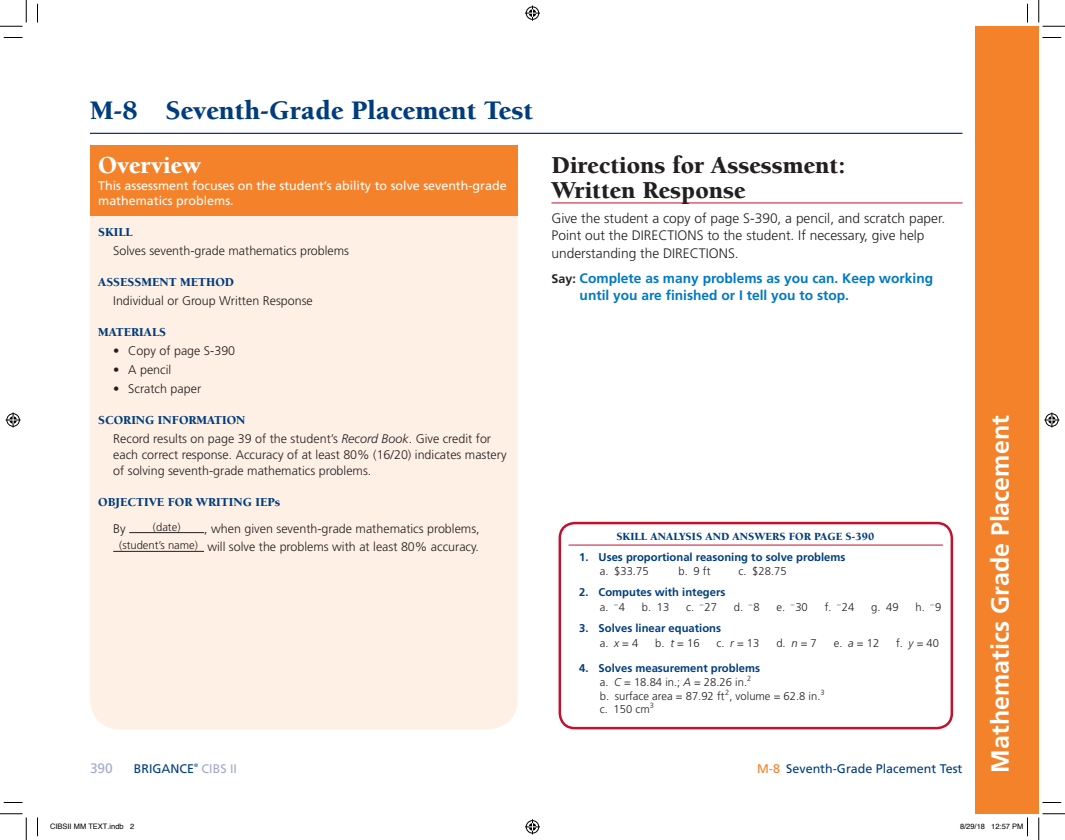
<style>
.page{position:relative;width:1065px;height:840px;background:#fff}
.page>*{position:absolute;margin:0;border:0;box-sizing:border-box;transform-origin:0 0}
.t1{font:900 27.5px "Berkeley Std";color:#013d7d}
.t2{font:900 25px/25px "Berkeley Std";color:#231f20}
.t3{font:700 25px "Frutiger LT Std";color:#fff}
.t4{font:900 25px "Berkeley Std";color:#fff}
.t5{font:300 13.75px/17.5px "Frutiger LT Std";color:#231f20}
.t6{font:700 13.75px/17.5px "Frutiger LT Std";color:#0079c2}
.t7{font:13.75px "Frutiger LT Std";color:#a0abcd}
.t8{font:300 12.5px/16.2px "Frutiger LT Std";color:#231f20}
.t9{font:12.5px/15px "Frutiger LT Std";color:#fff}
.t10{font:900 12.5px "Berkeley Std";color:#013d7d}
.t11{font:12.5px "Frutiger LT Std";color:#013d7d}
.t12{font:12.5px "Frutiger LT Std";color:#a0abcd}
.t13{font:300 11.25px/13.8px "Frutiger LT Std";color:#231f20}
.t14{font:700 11.25px/15px "Frutiger LT Std";color:#013d7d}
.t15{font:900 11.25px "Berkeley Std";color:#013d7d}
.t16{font:7.5px "Helvetica";color:#000}
.t17{font:5px "Frutiger LT Std";color:#013d7d}
.s1{font-style:italic}
.s2{font-size:12.5px;color:#231f20}
.s3{font-weight:300;color:#231f20}
.s4{font-weight:300;font-style:italic;color:#231f20}
.s5{font-weight:700;color:#013d7d}
.s6{color:#f4822b}
</style>
<div class="page">
<div style="left:975px;top:26px;width:64px;height:788px;background:#f4822b"></div>
<hr style="left:90px;top:133px;width:872px;height:1px;background:#013d7d">
<hr style="left:552px;top:203px;width:410px;height:1px;background:#c3102f">
<hr style="left:569px;top:545px;width:374px;height:1px;background:#c3102f">
<div style="left:559px;top:522px;width:394px;height:207px;border:2px solid #c3102f;border-radius:15px"></div>
<div style="left:90px;top:156px;width:428px;height:573px;background:#fef0e4;border-radius:30px"></div>
<div style="left:90px;top:146px;width:428px;height:70px;background:#f4822b"></div>
<hr style="left:129px;top:532px;width:75px;height:1px;background:#231f20">
<hr style="left:113px;top:551px;width:91px;height:1px;background:#231f20">
<svg style="left:4px;top:37px;width:18px;height:1px"></svg>
<svg style="left:1042px;top:37px;width:19px;height:1px"></svg>
<svg style="left:4px;top:802px;width:18px;height:1px"></svg>
<svg style="left:1042px;top:802px;width:19px;height:1px"></svg>
<svg style="left:37px;top:4px;width:1px;height:18px"></svg>
<svg style="left:37px;top:818px;width:1px;height:18px"></svg>
<svg style="left:1027px;top:4px;width:1px;height:18px"></svg>
<svg style="left:0;top:0;width:27px;height:27px"></svg>
<svg style="left:0;top:814px;width:27px;height:26px"></svg>
<svg style="left:1039px;top:0;width:26px;height:27px"></svg>
<svg style="left:1039px;top:814px;width:26px;height:26px"></svg>
<svg style="left:525px;top:6px;width:15px;height:15px"></svg>
<svg style="left:525px;top:819px;width:15px;height:15px"></svg>
<svg style="left:6px;top:412px;width:15px;height:16px"></svg>
<svg style="left:1044px;top:412px;width:15px;height:16px"></svg>
<svg style="left:1027px;top:818px;width:1px;height:18px"></svg>
<h1 class="t1" style="left:90px;top:96px;width:445px">M-8 Seventh-Grade Placement Test</h1>
<h2 class="t4" style="left:98px;top:152px;width:104px">Overview</h2>
<p class="t9" style="left:98px;top:178px;width:410px">This assessment focuses on the student’s ability to solve seventh-grade mathematics problems.</p>
<p class="t10" style="left:98px;top:226px;width:36px">SKILL</p>
<p class="t8" style="left:113px;top:243px;width:237px">Solves seventh-grade mathematics problems</p>
<p class="t10" style="left:98px;top:276px;width:137px">ASSESSMENT METHOD</p>
<p class="t8" style="left:113px;top:293px;width:201px">Individual or Group Written Response</p>
<p class="t10" style="left:98px;top:326px;width:69px">MATERIALS</p>
<p class="t8" style="left:113px;top:343px;width:123px">• Copy of page S-390</p>
<p class="t8" style="left:113px;top:362px;width:60px">• A pencil</p>
<p class="t8" style="left:113px;top:380px;width:89px">• Scratch paper</p>
<p class="t10" style="left:98px;top:413px;width:149px">SCORING INFORMATION</p>
<p class="t8" style="left:113px;top:430px;width:395px">Record results on page 39 of the student’s <span class="s1">Record Book</span>. Give credit for each correct response. Accuracy of at least 80% (16/20) indicates mastery of solving seventh-grade mathematics problems.</p>
<p class="t10" style="left:98px;top:496px;width:184px">OBJECTIVE FOR WRITING IEPs</p>
<p class="t8" style="left:113px;top:520px;width:14px">By</p>
<p class="t13" style="left:153px;top:520px;width:29px">(date)</p>
<p class="t8" style="left:119px;top:519px;width:362px;line-height:18.8px;text-align:right">, when given seventh-grade mathematics problems,<br><sup>(student’s</sup> <sup>name)</sup> will solve the problems with at least 80% accuracy.</p>
<h2 class="t2" style="left:552px;top:153px;width:295px">Directions for Assessment:<br>Written Response</h2>
<p class="t5" style="left:552px;top:209px;width:395px">Give the student a copy of page S-390, a pencil, and scratch paper.<br>Point out the DIRECTIONS to the student. If necessary, give help understanding the DIRECTIONS.</p>
<p class="t6" style="left:580px;top:269px;width:355px;text-indent:-28px"><span class="s2">Say:</span> Complete as many problems as you can. Keep working until you are finished or I tell you to stop.</p>
<p class="t15" style="left:616px;top:530px;width:259px">SKILL ANALYSIS AND ANSWERS FOR PAGE S-390</p>
<p class="t14" style="left:579px;top:550px;width:268px">1. Uses proportional reasoning to solve problems</p>
<p class="t13" style="left:600px;top:564px;width:50px">a. $33.75</p>
<p class="t13" style="left:679px;top:564px;width:33px">b. 9 ft</p>
<p class="t13" style="left:739px;top:564px;width:50px">c. $28.75</p>
<p class="t14" style="left:600px;top:585px;width:127px;text-indent:-21px">2. Computes with integers <span class="s3">a.</span> <sup>–</sup><span class="s3">4</span></p>
<p class="t13" style="left:642px;top:600px;width:29px">b. 13</p>
<p class="t13" style="left:686px;top:600px;width:32px">c. <sup>–</sup>27</p>
<p class="t13" style="left:734px;top:600px;width:27px">d. <sup>–</sup>8</p>
<p class="t13" style="left:776px;top:600px;width:33px">e. <sup>–</sup>30</p>
<p class="t13" style="left:825px;top:600px;width:31px">f. <sup>–</sup>24</p>
<p class="t13" style="left:871px;top:600px;width:29px">g. 49</p>
<p class="t13" style="left:916px;top:600px;width:27px">h. <sup>–</sup>9</p>
<p class="t14" style="left:600px;top:621px;width:123px;text-indent:-21px">3. Solves linear equations <span class="s3">a.</span> <span class="s4">x</span> <span class="s3">= 4</span></p>
<p class="t13" style="left:655px;top:637px;width:46px">b. <span class="s1">t</span> = 16</p>
<p class="t13" style="left:716px;top:637px;width:45px">c. <span class="s1">r</span> = 13</p>
<p class="t13" style="left:776px;top:637px;width:42px">d. <span class="s1">n</span> = 7</p>
<p class="t13" style="left:834px;top:637px;width:47px">e. <span class="s1">a</span> = 12</p>
<p class="t13" style="left:896px;top:637px;width:45px">f. <span class="s1">y</span> = 40</p>
<p class="t13" style="left:600px;top:662px;width:226px;text-indent:-21px"><span class="s5">4. Solves measurement problems<br></span>a. <span class="s1">C</span> = 18.84 in.; <span class="s1">A</span> = 28.26 in.<sup>2<br></sup>b. surface area = 87.92 ft<sup>2</sup>, volume = 62.8 in.<sup>3 </sup>c. 150 cm<sup>3</sup></p>
<p class="t7" style="left:90px;top:760px;width:24px">390</p>
<p class="t11" style="left:134px;top:761px;width:62px">BRIGANCE</p>
<p class="t11" style="left:757px;top:761px;width:207px"><span class="s6">M-8</span> Seventh-Grade Placement Test</p>
<p class="t17" style="left:194px;top:763px;width:5px">®</p>
<p class="t12" style="left:202px;top:761px;width:37px">CIBS II</p>
<h2 class="t3" style="left:985px;top:772px;width:359px;rotate:-90deg">Mathematics Grade Placement</h2>
<p class="t16" style="left:50px;top:820px;width:86px">CIBSII MM TEXT.indb 2</p>
<p class="t16" style="left:960px;top:820px;width:65px">8/29/18 12:57 PM</p>
</div>
